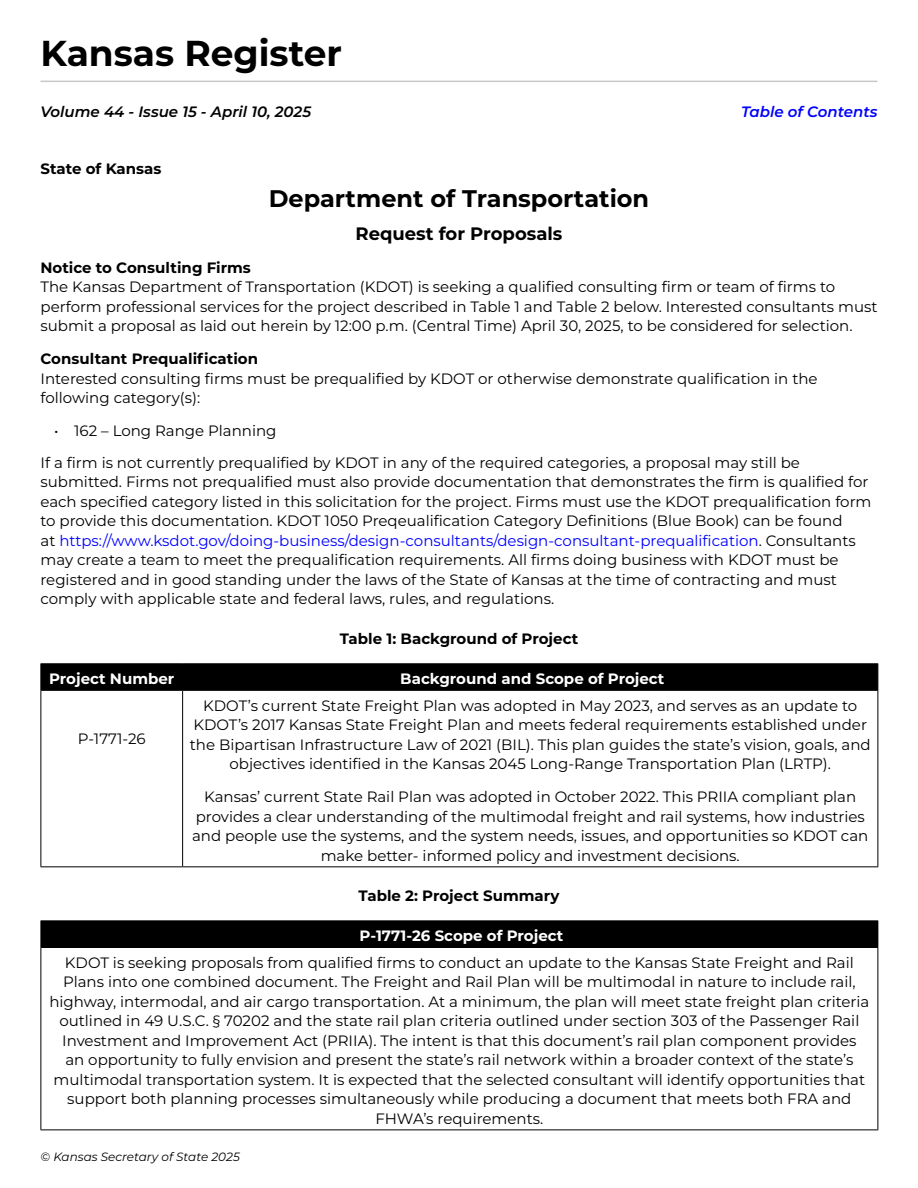
<style>
.page{position:relative;width:918px;height:1188px;background:#fff}
.page>*{position:absolute;margin:0;border:0;box-sizing:border-box;transform-origin:0 0}
.t1{font:700 36px "Montserrat";color:#000}
.t2{font:700 24px "Montserrat";color:#000}
.t3{font:700 18px "Montserrat";color:#000}
.t4{font:15px/19.5px "Montserrat";color:#000}
.t5{font:700 15px "Montserrat";color:#000}
.t6{font:700 15px "Montserrat";color:#fff}
.t7{font:italic 600 15px "Montserrat";color:#000}
.t8{font:italic 600 15px "Montserrat";color:#00f}
.t9{font:italic 12px "Montserrat";color:#000}
.s1{color:#00f}
</style>
<div class="page">
<hr style="left:40px;top:81px;width:838px;height:1px;background:#c7c8ca">
<hr style="left:40px;top:663px;width:143px;height:1px;background:#000">
<hr style="left:183px;top:663px;width:695px;height:1px;background:#000">
<div style="left:40px;top:664px;width:839px;height:26px;background:#000"></div>
<hr style="left:40px;top:690px;width:143px;height:1px;background:#000">
<hr style="left:40px;top:691px;width:1px;height:175px;background:#000">
<hr style="left:183px;top:690px;width:695px;height:1px;background:#000">
<hr style="left:182px;top:691px;width:1px;height:175px;background:#000">
<hr style="left:878px;top:691px;width:1px;height:175px;background:#000">
<hr style="left:40px;top:866px;width:143px;height:1px;background:#000">
<hr style="left:183px;top:866px;width:695px;height:1px;background:#000">
<div style="left:41px;top:921px;width:837px;height:26px;background:#000"></div>
<hr style="left:40px;top:920px;width:838px;height:1px;background:#000">
<svg style="left:40px;top:921px;width:1px;height:26px"></svg>
<svg style="left:878px;top:921px;width:1px;height:26px"></svg>
<hr style="left:40px;top:947px;width:838px;height:1px;background:#000">
<hr style="left:40px;top:948px;width:1px;height:181px;background:#000">
<hr style="left:878px;top:948px;width:1px;height:181px;background:#000">
<hr style="left:40px;top:1129px;width:838px;height:1px;background:#000">
<h1 class="t1" style="left:40px;top:28px;width:303px">Kansas Register</h1>
<p class="t7" style="left:40px;top:102px;width:272px">Volume 44 - Issue 15 - April 10, 2025</p>
<p class="t8" style="left:741px;top:102px;width:138px">Table of Contents</p>
<p class="t5" style="left:41px;top:158px;width:122px">State of Kansas</p>
<h2 class="t2" style="left:269px;top:181px;width:382px">Department of Transportation</h2>
<p class="t3" style="left:356px;top:220px;width:208px">Request for Proposals</p>
<p class="t5" style="left:40px;top:257px;width:212px">Notice to Consulting Firms</p>
<p class="t4" style="left:40px;top:277px;width:839px">The Kansas Department of Transportation (KDOT) is seeking a qualified consulting firm or team of firms to perform professional services for the project described in Table 1 and Table 2 below. Interested consultants must submit a proposal as laid out herein by 12:00 p.m. (Central Time) April 30, 2025, to be considered for selection.</p>
<p class="t5" style="left:40px;top:348px;width:219px">Consultant Prequalification</p>
<p class="t4" style="left:40px;top:368px;width:779px">Interested consulting firms must be prequalified by KDOT or otherwise demonstrate qualification in the following category(s):</p>
<p class="t4" style="left:40px;top:415px;width:761px;line-height:31.5px;text-indent:14px">• 162 – Long Range Planning<br>If a firm is not currently prequalified by KDOT in any of the required categories, a proposal may still be</p>
<p class="t4" style="left:40px;top:472px;width:833px">submitted. Firms not prequalified must also provide documentation that demonstrates the firm is qualified for each specified category listed in this solicitation for the project. Firms must use the KDOT prequalification form to provide this documentation. KDOT 1050 Preqeualification Category Definitions (Blue Book) can be found<br>at <span class="s1">https://www.ksdot.gov/doing-business/design-consultants/design-consultant-prequalification</span>. Consultants may create a team to meet the prequalification requirements. All firms doing business with KDOT must be registered and in good standing under the laws of the State of Kansas at the time of contracting and must comply with applicable state and federal laws, rules, and regulations.</p>
<p class="t5" style="left:340px;top:628px;width:240px">Table 1: Background of Project</p>
<p class="t6" style="left:49px;top:668px;width:127px">Project Number</p>
<p class="t6" style="left:400px;top:668px;width:266px">Background and Scope of Project</p>
<p class="t4" style="left:190px;top:695px;width:682px;text-align:center">KDOT’s current State Freight Plan was adopted in May 2023, and serves as an update to KDOT’s 2017 Kansas State Freight Plan and meets federal requirements established under the Bipartisan Infrastructure Law of 2021 (BIL). This plan guides the state’s vision, goals, and objectives identified in the Kansas 2045 Long-Range Transportation Plan (LRTP).</p>
<p class="t4" style="left:192px;top:787px;width:678px;text-align:center">Kansas’ current State Rail Plan was adopted in October 2022. This PRIIA compliant plan provides a clear understanding of the multimodal freight and rail systems, how industries and people use the systems, and the system needs, issues, and opportunities so KDOT can make better- informed policy and investment decisions.</p>
<p class="t5" style="left:359px;top:885px;width:202px">Table 2: Project Summary</p>
<p class="t6" style="left:360px;top:925px;width:205px">P-1771-26 Scope of Project</p>
<p class="t4" style="left:49px;top:952px;width:821px;text-align:center">KDOT is seeking proposals from qualified firms to conduct an update to the Kansas State Freight and Rail Plans into one combined document. The Freight and Rail Plan will be multimodal in nature to include rail, highway, intermodal, and air cargo transportation. At a minimum, the plan will meet state freight plan criteria outlined in 49 U.S.C. § 70202 and the state rail plan criteria outlined under section 303 of the Passenger Rail Investment and Improvement Act (PRIIA). The intent is that this document’s rail plan component provides<br>an opportunity to fully envision and present the state’s rail network within a broader context of the state’s multimodal transportation system. It is expected that the selected consultant will identify opportunities that support both planning processes simultaneously while producing a document that meets both FRA and FHWA’s requirements.</p>
<p class="t4" style="left:78px;top:728px;width:70px">P-1771-26</p>
<p class="t9" style="left:40px;top:1149px;width:201px">© Kansas Secretary of State 2025</p>
</div>
